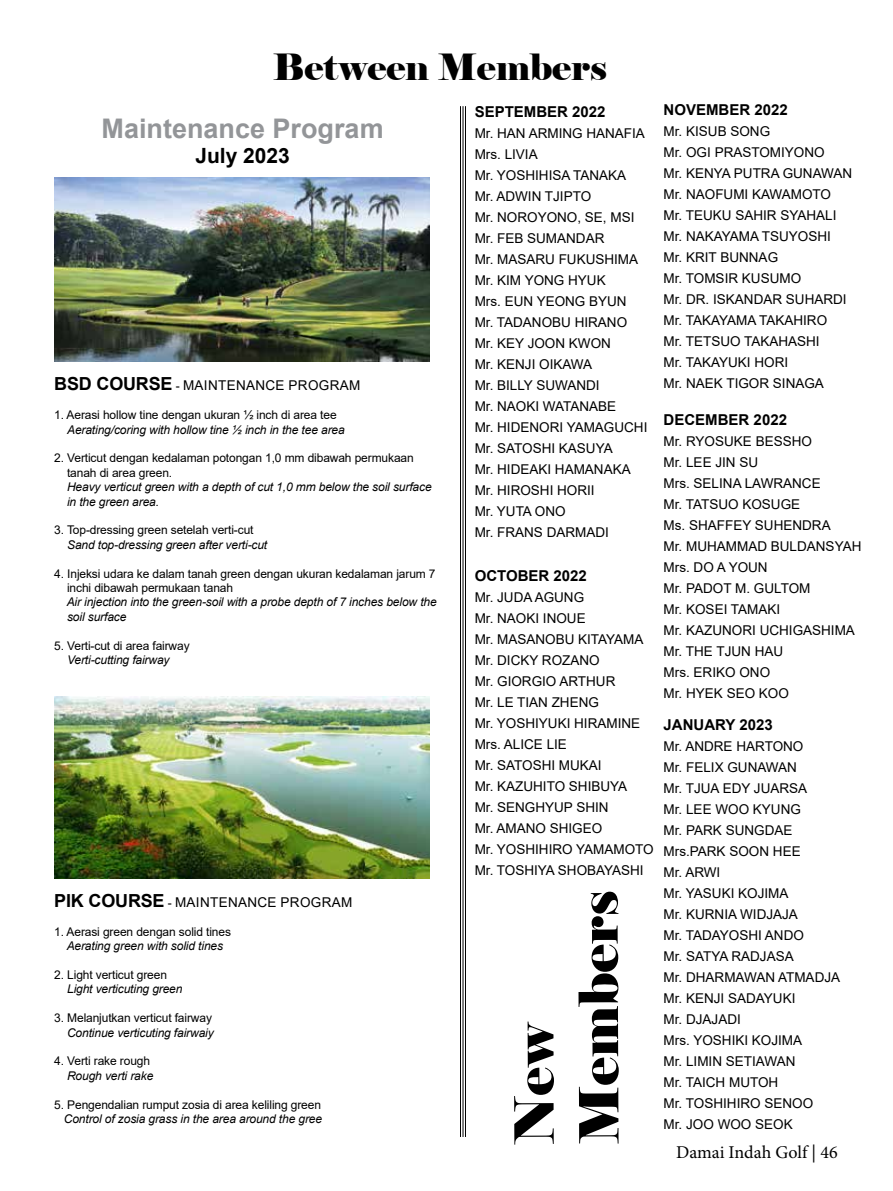
<style>
.page{position:relative;width:893px;height:1191px;background:#fff}
.page>*{position:absolute;margin:0;border:0;box-sizing:border-box;transform-origin:0 0}
.t1{font:54px/64.3px "Elephant";letter-spacing:-.005em;color:#000}
.t2{font:36px "Elephant";color:#000}
.t3{font:700 27px "Arial";color:#939598}
.t4{font:700 21px "Arial";color:#000}
.t5{font:18px "Minion Pro";color:#000}
.t6{font:700 15px "Arial";color:#000}
.t7{font:13.5px/21px "Arial";color:#000}
.t8{font:13.5px "Arial";letter-spacing:.025em;color:#000}
.t9{font:12px/14.4px "Arial";letter-spacing:-.01em;color:#000}
.t10{font:italic 12px/14.4px "Arial";letter-spacing:-.01em;color:#000}
.s1{font-weight:700;font-size:18px}
.s2{font-size:12px}
</style>
<div class="page">
<img style="left:54px;top:177px;width:375px;height:184px">
<img style="left:54px;top:696px;width:376px;height:182px">
<hr style="left:460px;top:106px;width:1px;height:1031px;background:#000">
<hr style="left:462px;top:106px;width:1px;height:1031px;background:#000">
<hr style="left:465px;top:106px;width:1px;height:1031px;background:#000">
<h2 class="t2" style="left:273px;top:45px;width:336px">Between Members</h2>
<h3 class="t3" style="left:102px;top:109px;width:284px">Maintenance Program</h3>
<h3 class="t4" style="left:195px;top:141px;width:96px">July 2023</h3>
<p class="t8" style="left:54px;top:376px;width:308px"><span class="s1">BSD COURSE</span> <span class="s2">-</span> MAINTENANCE PROGRAM</p>
<p class="t9" style="left:54px;top:408px;width:284px">1. Aerasi hollow tine dengan ukuran ½ inch di area tee</p>
<p class="t10" style="left:67px;top:422px;width:279px">Aerating/coring with hollow tine ½ inch in the tee area</p>
<p class="t9" style="left:67px;top:451px;width:348px;text-indent:-13px">2. Verticut dengan kedalaman potongan 1,0 mm dibawah permukaan tanah di area green.</p>
<p class="t10" style="left:67px;top:480px;width:366px">Heavy verticut green with a depth of cut 1,0 mm below the soil surface in the green area.</p>
<p class="t9" style="left:54px;top:523px;width:201px">3. Top-dressing green setelah verti-cut</p>
<p class="t10" style="left:67px;top:537px;width:202px">Sand top-dressing green after verti-cut</p>
<p class="t9" style="left:67px;top:566px;width:370px;text-indent:-13px">4. Injeksi udara ke dalam tanah green dengan ukuran kedalaman jarum 7 inchi dibawah permukaan tanah</p>
<p class="t10" style="left:67px;top:595px;width:372px">Air injection into the green-soil with a probe depth of 7 inches below the soil surface</p>
<p class="t9" style="left:54px;top:638px;width:137px">5. Verti-cut di area fairway</p>
<p class="t10" style="left:67px;top:653px;width:104px">Verti-cutting fairway</p>
<p class="t8" style="left:54px;top:893px;width:300px"><span class="s1">PIK COURSE</span> <span class="s2">-</span> MAINTENANCE PROGRAM</p>
<p class="t9" style="left:54px;top:924px;width:178px">1. Aerasi green dengan solid tines</p>
<p class="t10" style="left:67px;top:939px;width:158px">Aerating green with solid tines</p>
<p class="t9" style="left:54px;top:967px;width:114px">2. Light verticut green</p>
<p class="t10" style="left:67px;top:982px;width:117px">Light verticuting green</p>
<p class="t9" style="left:54px;top:1010px;width:159px">3. Melanjutkan verticut fairway</p>
<p class="t10" style="left:67px;top:1025px;width:148px">Continue verticuting fairwaiy</p>
<p class="t9" style="left:54px;top:1054px;width:97px">4. Verti rake rough</p>
<p class="t10" style="left:67px;top:1068px;width:88px">Rough verti rake</p>
<p class="t9" style="left:54px;top:1097px;width:268px">5. Pengendalian rumput zosia di area keliling green</p>
<p class="t10" style="left:64px;top:1111px;width:260px">Control of zosia grass in the area around the gree</p>
<p class="t6" style="left:475px;top:101px;width:132px">SEPTEMBER 2022</p>
<p class="t7" style="left:475px;top:123px;width:174px">Mr. HAN ARMING HANAFIA<br>Mrs. LIVIA<br>Mr. YOSHIHISA TANAKA<br>Mr. ADWIN TJIPTO<br>Mr. NOROYONO, SE, MSI<br>Mr. FEB SUMANDAR<br>Mr. MASARU FUKUSHIMA<br>Mr. KIM YONG HYUK<br>Mrs. EUN YEONG BYUN<br>Mr. TADANOBU HIRANO<br>Mr. KEY JOON KWON<br>Mr. KENJI OIKAWA<br>Mr. BILLY SUWANDI<br>Mr. NAOKI WATANABE<br>Mr. HIDENORI YAMAGUCHI<br>Mr. SATOSHI KASUYA<br>Mr. HIDEAKI HAMANAKA<br>Mr. HIROSHI HORII<br>Mr. YUTA ONO<br>Mr. FRANS DARMADI</p>
<p class="t6" style="left:475px;top:565px;width:114px">OCTOBER 2022</p>
<p class="t7" style="left:475px;top:586px;width:181px">Mr. JUDA AGUNG<br>Mr. NAOKI INOUE<br>Mr. MASANOBU KITAYAMA<br>Mr. DICKY ROZANO<br>Mr. GIORGIO ARTHUR<br>Mr. LE TIAN ZHENG<br>Mr. YOSHIYUKI HIRAMINE<br>Mrs. ALICE LIE<br>Mr. SATOSHI MUKAI<br>Mr. KAZUHITO SHIBUYA<br>Mr. SENGHYUP SHIN<br>Mr. AMANO SHIGEO<br>Mr. YOSHIHIRO YAMAMOTO<br>Mr. TOSHIYA SHOBAYASHI</p>
<h1 class="t1" style="left:503px;top:1144px;width:256px;rotate:-90deg">New<br>Members</h1>
<p class="t6" style="left:664px;top:99px;width:126px">NOVEMBER 2022</p>
<p class="t7" style="left:664px;top:120px;width:190px">Mr. KISUB SONG<br>Mr. OGI PRASTOMIYONO<br>Mr. KENYA PUTRA GUNAWAN<br>Mr. NAOFUMI KAWAMOTO<br>Mr. TEUKU SAHIR SYAHALI<br>Mr. NAKAYAMA TSUYOSHI<br>Mr. KRIT BUNNAG<br>Mr. TOMSIR KUSUMO<br>Mr. DR. ISKANDAR SUHARDI<br>Mr. TAKAYAMA TAKAHIRO<br>Mr. TETSUO TAKAHASHI<br>Mr. TAKAYUKI HORI<br>Mr. NAEK TIGOR SINAGA</p>
<p class="t6" style="left:664px;top:409px;width:125px">DECEMBER 2022</p>
<p class="t7" style="left:664px;top:431px;width:199px">Mr. RYOSUKE BESSHO<br>Mr. LEE JIN SU<br>Mrs. SELINA LAWRANCE<br>Mr. TATSUO KOSUGE<br>Ms. SHAFFEY SUHENDRA<br>Mr. MUHAMMAD BULDANSYAH<br>Mrs. DO A YOUN<br>Mr. PADOT M. GULTOM<br>Mr. KOSEI TAMAKI<br>Mr. KAZUNORI UCHIGASHIMA<br>Mr. THE TJUN HAU<br>Mrs. ERIKO ONO<br>Mr. HYEK SEO KOO</p>
<p class="t6" style="left:664px;top:714px;width:111px">JANUARY 2023</p>
<p class="t7" style="left:664px;top:735px;width:178px">Mr. ANDRE HARTONO<br>Mr. FELIX GUNAWAN<br>Mr. TJUA EDY JUARSA<br>Mr. LEE WOO KYUNG<br>Mr. PARK SUNGDAE<br>Mrs.PARK SOON HEE<br>Mr. ARWI<br>Mr. YASUKI KOJIMA<br>Mr. KURNIA WIDJAJA<br>Mr. TADAYOSHI ANDO<br>Mr. SATYA RADJASA<br>Mr. DHARMAWAN ATMADJA<br>Mr. KENJI SADAYUKI<br>Mr. DJAJADI<br>Mrs. YOSHIKI KOJIMA<br>Mr. LIMIN SETIAWAN<br>Mr. TAICH MUTOH<br>Mr. TOSHIHIRO SENOO<br>Mr. JOO WOO SEOK</p>
<h3 class="t5" style="left:676px;top:1139px;width:163px">Damai Indah Golf | 46</h3>
</div>
